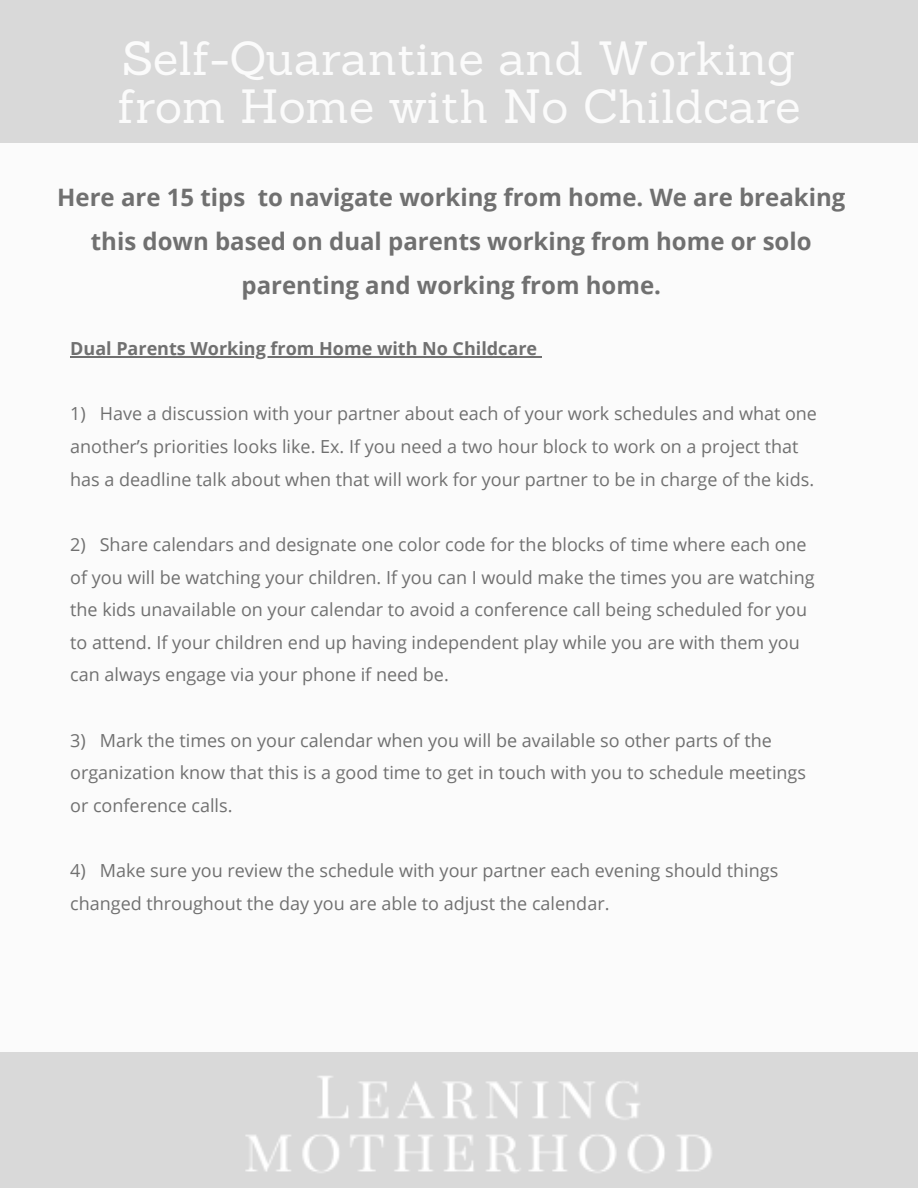
<style>
.page{position:relative;width:918px;height:1188px;background:#fbfbfb}
.page>*{position:absolute;margin:0;border:0;box-sizing:border-box;transform-origin:0 0}
.t1{font:46.8px/48.3px "Sanchez";color:#fbfbfb}
.t2{font:700 24px/43.8px "Open Sans";color:#707070;text-align:center}
.t3{font:18px/32.7px "Open Sans";color:#707070}
.t4{font:700 18px "Open Sans";color:#707070}
</style>
<div class="page">
<hr style="left:70px;top:356px;width:472px;height:1px;background:#707070">
<img style="left:0;top:1053px;width:918px;height:135px">
<div style="left:0;top:0;width:918px;height:143px;background:#d9d9d9"></div>
<h1 class="t1" style="left:117px;top:34px;width:685px">Self-Quarantine and Working from Home with No Childcare</h1>
<h2 class="t2" style="left:57px;top:175px;width:790px">Here are 15 tips to navigate working from home. We are breaking this down based on dual parents working from home or solo parenting and working from home.</h2>
<p class="t4" style="left:70px;top:336px;width:468px">Dual Parents Working from Home with No Childcare</p>
<p class="t3" style="left:70px;top:397px;width:748px">1) Have a discussion with your partner about each of your work schedules and what one another’s priorities looks like. Ex. If you need a two hour block to work on a project that has a deadline talk about when that will work for your partner to be in charge of the kids.</p>
<p class="t3" style="left:70px;top:528px;width:746px">2) Share calendars and designate one color code for the blocks of time where each one of you will be watching your children. If you can I would make the times you are watching the kids unavailable on your calendar to avoid a conference call being scheduled for you to attend. If your children end up having independent play while you are with them you can always engage via your phone if need be.</p>
<p class="t3" style="left:70px;top:723px;width:737px">3) Mark the times on your calendar when you will be available so other parts of the organization know that this is a good time to get in touch with you to schedule meetings or conference calls.</p>
<p class="t3" style="left:70px;top:854px;width:710px">4) Make sure you review the schedule with your partner each evening should things changed throughout the day you are able to adjust the calendar.</p>
</div>
